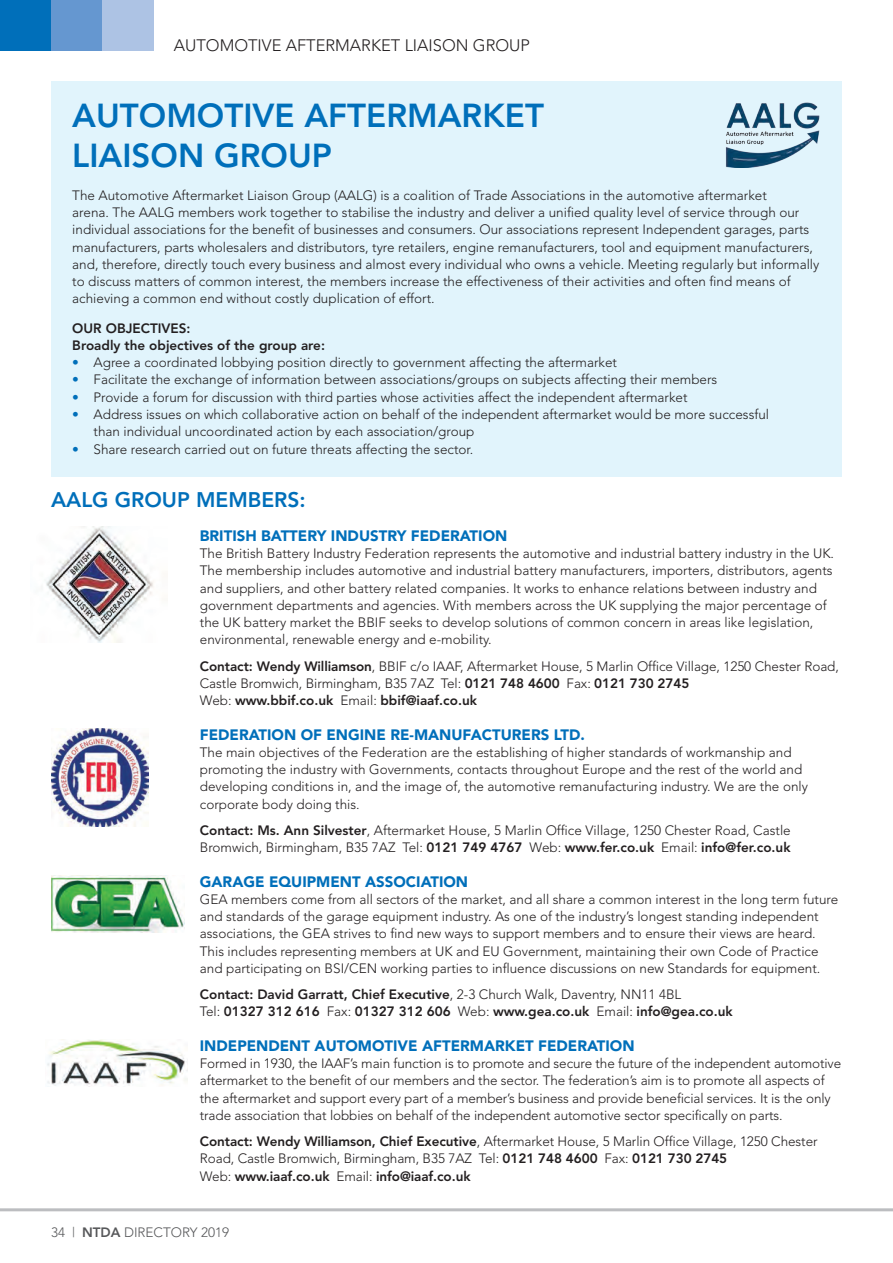
<style>
.page{position:relative;width:893px;height:1263px;background:#fff}
.page>*{position:absolute;margin:0;border:0;box-sizing:border-box;transform-origin:0 0}
.t1{font:800 33px/39.6px "Avenir";color:#006fba}
.t2{font:800 21px "Avenir";color:#006fba}
.t3{font:300 16.5px "Avenir";color:#231f20}
.t4{font:900 15px "Avenir";color:#006fba}
.t5{font:300 13.5px/17.2px "Avenir";color:#231f20}
.t6{font:800 13.5px/17.2px "Avenir";color:#231f20}
.t7{font:300 13.5px "Avenir";color:#57585a}
.s1{color:#006fba}
.s2{font-weight:800}
.s3{font-weight:300}
</style>
<div class="page">
<div style="left:0;top:0;width:51px;height:51px;background:#006fba"></div>
<div style="left:51px;top:0;width:51px;height:51px;background:#6597d0"></div>
<div style="left:102px;top:0;width:51px;height:51px;background:#adc3e4"></div>
<hr style="left:0;top:1208px;width:893px;height:3px;background:#bcbdc0">
<div style="left:51px;top:81px;width:791px;height:395px;background:#e1f4fc"></div>
<img style="left:726px;top:102px;width:94px;height:65px">
<img style="left:46px;top:527px;width:107px;height:115px">
<img style="left:51px;top:728px;width:98px;height:98px">
<img style="left:51px;top:875px;width:133px;height:58px">
<img style="left:47px;top:1040px;width:141px;height:46px">
<p class="t3" style="left:174px;top:35px;width:358px">AUTOMOTIVE AFTERMARKET LIAISON GROUP</p>
<h1 class="t1" style="left:72px;top:96px;width:473px">AUTOMOTIVE AFTERMARKET<br>LIAISON GROUP</h1>
<p class="t5" style="left:72px;top:187px;width:749px">The Automotive Aftermarket Liaison Group (AALG) is a coalition of Trade Associations in the automotive aftermarket<br>arena. The AALG members work together to stabilise the industry and deliver a unified quality level of service through our individual associations for the benefit of businesses and consumers. Our associations represent Independent garages, parts manufacturers, parts wholesalers and distributors, tyre retailers, engine remanufacturers, tool and equipment manufacturers, and, therefore, directly touch every business and almost every individual who owns a vehicle. Meeting regularly but informally to discuss matters of common interest, the members increase the effectiveness of their activities and often find means of achieving a common end without costly duplication of effort.</p>
<p class="t6" style="left:72px;top:319px;width:254px">OUR OBJECTIVES:<br>Broadly the objectives of the group are:</p>
<p class="t5" style="left:72px;top:354px;width:546px"><span class="s1">•</span> Agree a coordinated lobbying position directly to government affecting the aftermarket</p>
<p class="t5" style="left:72px;top:371px;width:647px"><span class="s1">•</span> Facilitate the exchange of information between associations/groups on subjects affecting their members</p>
<p class="t5" style="left:72px;top:388px;width:617px"><span class="s1">•</span> Provide a forum for discussion with third parties whose activities affect the independent aftermarket</p>
<p class="t5" style="left:94px;top:406px;width:677px;text-indent:-21px"><span class="s1">•</span> Address issues on which collaborative action on behalf of the independent aftermarket would be more successful than individual uncoordinated action by each association/group</p>
<p class="t5" style="left:72px;top:440px;width:403px"><span class="s1">•</span> Share research carried out on future threats affecting the sector.</p>
<h2 class="t2" style="left:51px;top:487px;width:256px">AALG GROUP MEMBERS:</h2>
<p class="t4" style="left:200px;top:526px;width:309px">BRITISH BATTERY INDUSTRY FEDERATION</p>
<p class="t5" style="left:200px;top:545px;width:636px">The British Battery Industry Federation represents the automotive and industrial battery industry in the UK.<br>The membership includes automotive and industrial battery manufacturers, importers, distributors, agents and suppliers, and other battery related companies. It works to enhance relations between industry and government departments and agencies. With members across the UK supplying the major percentage of the UK battery market the BBIF seeks to develop solutions of common concern in areas like legislation, environmental, renewable energy and e-mobility.</p>
<p class="t5" style="left:200px;top:657px;width:641px"><span class="s2">Contact: Wendy Williamson</span>, BBIF c/o IAAF, Aftermarket House, 5 Marlin Office Village, 1250 Chester Road,<br>Castle Bromwich, Birmingham, B35 7AZ Tel: <span class="s2">0121 748 4600</span> Fax: <span class="s2">0121 730 2745<br></span>Web: <span class="s2">www.bbif.co.uk</span> Email: <span class="s2">bbif@iaaf.co.uk</span></p>
<p class="t4" style="left:200px;top:725px;width:387px">FEDERATION OF ENGINE RE-MANUFACTURERS LTD.</p>
<p class="t5" style="left:200px;top:743px;width:610px">The main objectives of the Federation are the establishing of higher standards of workmanship and promoting the industry with Governments, contacts throughout Europe and the rest of the world and developing conditions in, and the image of, the automotive remanufacturing industry. We are the only corporate body doing this.</p>
<p class="t5" style="left:200px;top:821px;width:592px"><span class="s2">Contact: Ms. Ann Silvester</span>, Aftermarket House, 5 Marlin Office Village, 1250 Chester Road, Castle<br>Bromwich, Birmingham, B35 7AZ Tel: <span class="s2">0121 749 4767</span> Web: <span class="s2">www.fer.co.uk</span> Email: <span class="s2">info@fer.co.uk</span></p>
<p class="t4" style="left:200px;top:872px;width:270px">GARAGE EQUIPMENT ASSOCIATION</p>
<p class="t5" style="left:200px;top:890px;width:640px">GEA members come from all sectors of the market, and all share a common interest in the long term future and standards of the garage equipment industry. As one of the industry’s longest standing independent associations, the GEA strives to find new ways to support members and to ensure their views are heard.<br>This includes representing members at UK and EU Government, maintaining their own Code of Practice and participating on BSI/CEN working parties to influence discussions on new Standards for equipment.</p>
<p class="t6" style="left:200px;top:986px;width:534px">Contact: David Garratt, Chief Executive<span class="s3">, 2-3 Church Walk, Daventry, NN11 4BL<br>Tel:</span> 01327 312 616 <span class="s3">Fax:</span> 01327 312 606 <span class="s3">Web:</span> www.gea.co.uk <span class="s3">Email:</span> info@gea.co.uk</p>
<p class="t4" style="left:200px;top:1036px;width:436px">INDEPENDENT AUTOMOTIVE AFTERMARKET FEDERATION</p>
<p class="t5" style="left:200px;top:1055px;width:643px">Formed in 1930, the IAAF’s main function is to promote and secure the future of the independent automotive aftermarket to the benefit of our members and the sector. The federation’s aim is to promote all aspects of the aftermarket and support every part of a member’s business and provide beneficial services. It is the only trade association that lobbies on behalf of the independent automotive sector specifically on parts.</p>
<p class="t5" style="left:200px;top:1133px;width:619px"><span class="s2">Contact: Wendy Williamson, Chief Executive</span>, Aftermarket House, 5 Marlin Office Village, 1250 Chester<br>Road, Castle Bromwich, Birmingham, B35 7AZ Tel: <span class="s2">0121 748 4600</span> Fax: <span class="s2">0121 730 2745<br></span>Web: <span class="s2">www.iaaf.co.uk</span> Email: <span class="s2">info@iaaf.co.uk</span></p>
<p class="t7" style="left:51px;top:1224px;width:180px">34 | <span class="s2">NTDA</span> DIRECTORY 2019</p>
</div>
